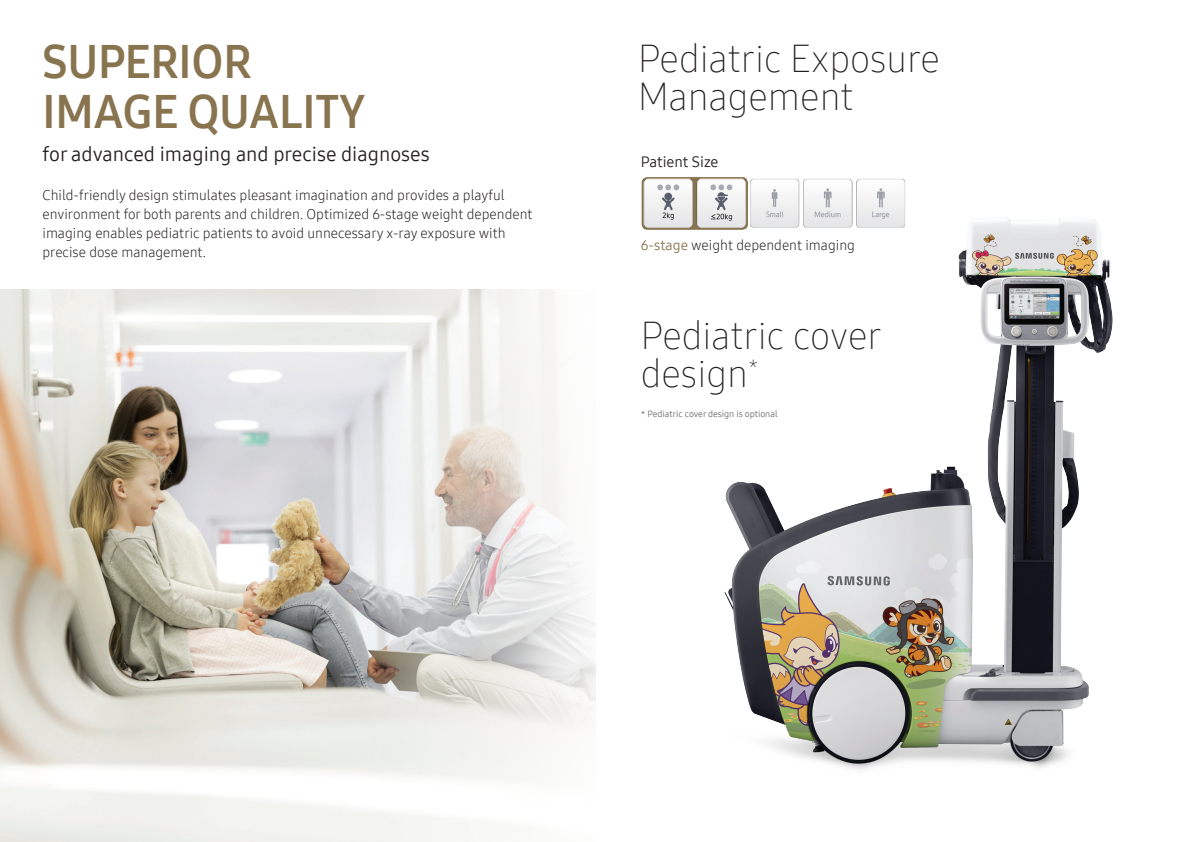
<style>
.page{position:relative;width:1191px;height:842px;background:#fff}
.page>*{position:absolute;margin:0;border:0;box-sizing:border-box;transform-origin:0 0}
.t1{font:46px "Samsung One 700";letter-spacing:-.005em;color:#897450}
.t2{font:38px "Samsung One 200";color:#231f20}
.t3{font:20px "Samsung One 400";color:#231f20}
.t4{font:15px "Samsung One 400";color:#231f20}
.t5{font:14px "Samsung One 300";color:#231f20}
.t6{font:9px "Samsung One 400";color:#6c6d70}
.s1{font-family:"Samsung One 400";color:#897450}
</style>
<div class="page">
<img style="left:724px;top:218px;width:389px;height:552px">
<img style="left:641px;top:177px;width:275px;height:63px">
<img style="left:0;top:289px;width:595px;height:553px">
<p class="t1" style="left:43px;top:31px;width:211px">SUPERIOR</p>
<p class="t1" style="left:43px;top:81px;width:324px">IMAGE QUALITY</p>
<p class="t3" style="left:43px;top:140px;width:389px">for advanced imaging and precise diagnoses</p>
<p class="t5" style="left:43px;top:186px;width:464px">Child-friendly design stimulates pleasant imagination and provides a playful</p>
<p class="t5" style="left:43px;top:205px;width:491px">environment for both parents and children. Optimized 6-stage weight dependent</p>
<p class="t5" style="left:43px;top:224px;width:464px">imaging enables pediatric patients to avoid unnecessary x-ray exposure with</p>
<p class="t5" style="left:43px;top:243px;width:165px">precise dose management.</p>
<p class="t2" style="left:638px;top:33px;width:303px">Pediatric Exposure</p>
<p class="t2" style="left:638px;top:71px;width:217px">Management</p>
<p class="t4" style="left:641px;top:152px;width:79px">Patient Size</p>
<p class="t5" style="left:641px;top:235px;width:216px"><span class="s1">6-stage</span> weight dependent imaging</p>
<p class="t2" style="left:641px;top:310px;width:242px">Pediatric cover</p>
<p class="t2" style="left:641px;top:348px;width:119px">design<sup>*</sup></p>
<p class="t6" style="left:641px;top:407px;width:138px">* Pediatric cover design is optional</p>
</div>
